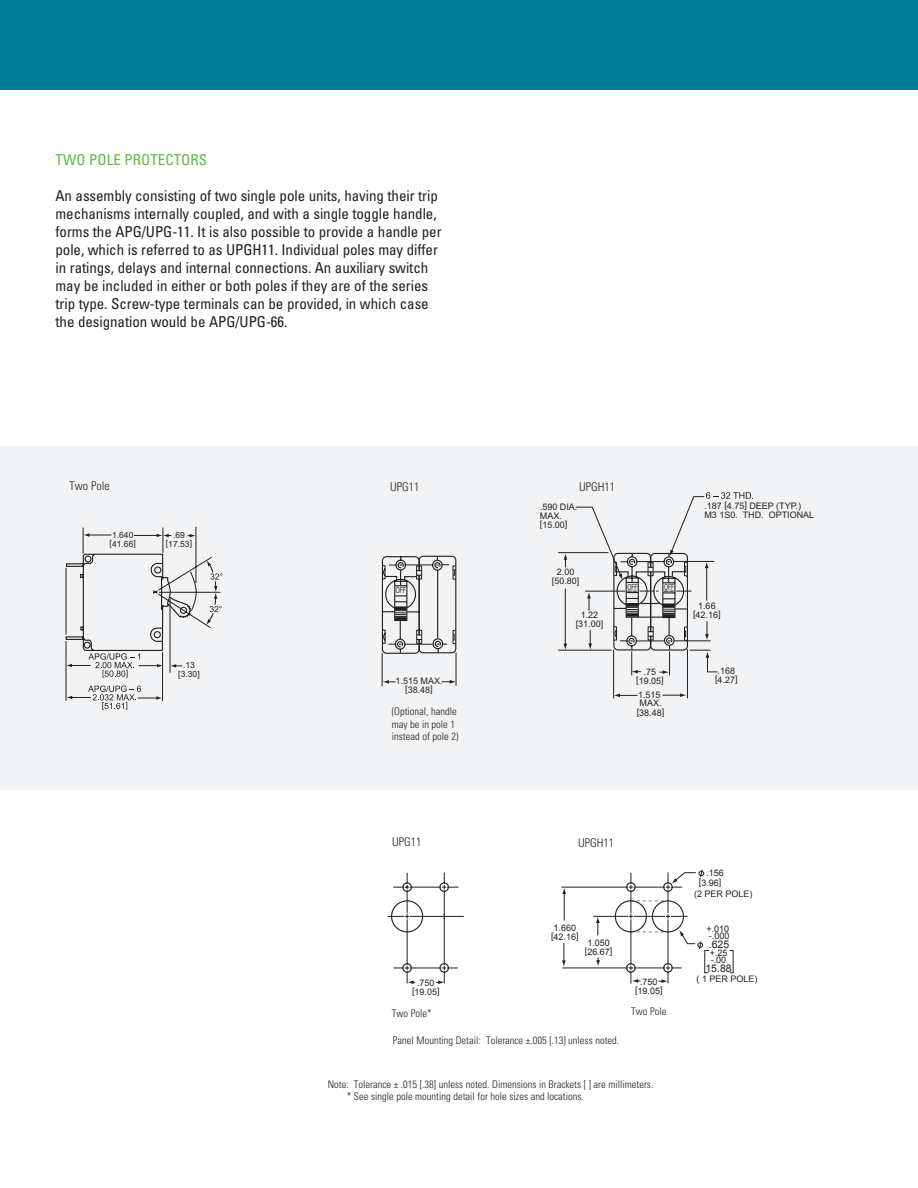
<style>
.page{position:relative;width:918px;height:1188px;background:#fff}
.page>*{position:absolute;margin:0;border:0;box-sizing:border-box;transform-origin:0 0}
.t1{font:condensed 15px/18px "Univers";letter-spacing:-.005em;color:#231f20}
.t2{font:condensed 15px "Univers";color:#5dbb46}
.t3{font:300 condensed 12px "Univers";color:#231f20}
.t4{font:300 condensed 10.5px/12.6px "Univers";color:#231f20}
.t5{font:10.5px "Arial";color:#231f20}
.t6{font:9px/9px "Arial";color:#231f20;text-align:center}
.t7{font:8.55px/9.3px "Arial";color:#231f20;text-align:center}
.t8{font:8.55px "Arial";color:#231f20;scale:.6 1}
</style>
<div class="page">
<div style="left:0;top:446px;width:918px;height:344px;background:#f2f3f4"></div>
<div style="left:0;top:0;width:918px;height:90px;background:#007c97"></div>
<hr style="left:66px;top:641px;width:1px;height:60px;background:#231f20">
<hr style="left:162px;top:652px;width:1px;height:49px;background:#231f20">
<svg style="left:65px;top:526px;width:157px;height:152px"></svg>
<svg style="left:66px;top:686px;width:96px;height:24px"></svg>
<hr style="left:410px;top:887px;width:31px;height:1px;background:#231f20">
<div style="left:439px;top:882px;width:10px;height:10px;border:1px solid #231f20;border-radius:50%"></div>
<hr style="left:444px;top:890px;width:1px;height:75px;background:#231f20">
<svg style="left:442px;top:872px;width:16px;height:17px"></svg>
<svg style="left:436px;top:963px;width:22px;height:21px"></svg>
<hr style="left:410px;top:968px;width:30px;height:1px;background:#231f20">
<svg style="left:388px;top:873px;width:36px;height:111px"></svg>
<hr style="left:410px;top:916px;width:54px;height:1px;background:#231f20">
<hr style="left:382px;top:653px;width:1px;height:33px;background:#231f20">
<hr style="left:456px;top:653px;width:1px;height:33px;background:#231f20">
<svg style="left:383px;top:680px;width:13px;height:4px"></svg>
<svg style="left:442px;top:680px;width:14px;height:4px"></svg>
<svg style="left:381px;top:555px;width:76px;height:99px"></svg>
<hr style="left:613px;top:650px;width:1px;height:48px;background:#231f20">
<hr style="left:687px;top:649px;width:1px;height:49px;background:#231f20">
<hr style="left:558px;top:552px;width:50px;height:1px;background:#231f20">
<svg style="left:564px;top:553px;width:3px;height:14px"></svg>
<hr style="left:558px;top:650px;width:54px;height:1px;background:#231f20">
<hr style="left:565px;top:589px;width:1px;height:56px;background:#231f20">
<svg style="left:563px;top:644px;width:4px;height:6px"></svg>
<svg style="left:614px;top:694px;width:23px;height:3px"></svg>
<svg style="left:663px;top:693px;width:23px;height:4px"></svg>
<svg style="left:575px;top:492px;width:178px;height:183px"></svg>
<div style="left:615px;top:900px;width:32px;height:32px;border:1px solid #231f20;border-radius:50%"></div>
<div style="left:626px;top:882px;width:10px;height:10px;border:1px solid #231f20;border-radius:50%"></div>
<div style="left:626px;top:963px;width:10px;height:10px;border:1px solid #231f20;border-radius:50%"></div>
<hr style="left:631px;top:919px;width:1px;height:46px;background:#231f20">
<hr style="left:561px;top:887px;width:67px;height:1px;background:#231f20">
<hr style="left:668px;top:919px;width:1px;height:46px;background:#231f20">
<hr style="left:562px;top:968px;width:66px;height:1px;background:#231f20">
<hr style="left:593px;top:916px;width:35px;height:1px;background:#231f20">
<div style="left:652px;top:900px;width:32px;height:32px;border:1px solid #231f20;border-radius:50%"></div>
<svg style="left:562px;top:888px;width:4px;height:33px"></svg>
<svg style="left:562px;top:943px;width:4px;height:24px"></svg>
<svg style="left:596px;top:917px;width:4px;height:18px"></svg>
<svg style="left:596px;top:957px;width:4px;height:10px"></svg>
<svg style="left:629px;top:930px;width:80px;height:53px"></svg>
<svg style="left:629px;top:869px;width:75px;height:50px"></svg>
<p class="t2" style="left:56px;top:150px;width:153px">TWO POLE PROTECTORS</p>
<p class="t1" style="left:56px;top:186px;width:388px">An assembly consisting of two single pole units, having their trip mechanisms internally coupled, and with a single toggle handle, forms the APG/UPG-11. It is also possible to provide a handle per pole, which is referred to as UPGH11. Individual poles may differ in ratings, delays and internal connections. An auxiliary switch may be included in either or both poles if they are of the series trip type. Screw-type terminals can be provided, in which case the designation would be APG/UPG-66.</p>
<p class="t3" style="left:70px;top:479px;width:42px">Two Pole</p>
<p class="t7" style="left:110px;top:530px;width:28px;text-align:left">1.640 [41.66]</p>
<p class="t7" style="left:166px;top:530px;width:28px">.69 [17.53]</p>
<p class="t7" style="left:178px;top:660px;width:23px">.13 [3.30]</p>
<p class="t3" style="left:390px;top:479px;width:31px">UPG11</p>
<p class="t3" style="left:579px;top:479px;width:37px">UPGH11</p>
<p class="t8" style="left:396px;top:585px;width:19px">OFF</p>
<p class="t6" style="left:396px;top:677px;width:49px">1.515 MAX. [38.48]</p>
<p class="t4" style="left:392px;top:705px;width:68px">(Optional, handle may be in pole 1 instead of pole 2)</p>
<p class="t3" style="left:392px;top:835px;width:31px">UPG11</p>
<p class="t6" style="left:412px;top:978px;width:29px">.750 [19.05]</p>
<p class="t6" style="left:540px;top:502px;width:39px;text-align:left">.590 DIA.<br>MAX. [15.00]</p>
<p class="t6" style="left:704px;top:501px;width:111px;line-height:9.8px;text-align:left">.187 [4.75] DEEP (TYP.)<br>M3 1S0. THD. OPTIONAL</p>
<p class="t6" style="left:552px;top:568px;width:29px">2.00 [50.80]</p>
<p class="t6" style="left:576px;top:611px;width:29px">1.22 [31.00]</p>
<p class="t8" style="left:627px;top:581px;width:19px">OFF</p>
<p class="t8" style="left:664px;top:582px;width:19px">OFF</p>
<p class="t6" style="left:693px;top:601px;width:29px">1.66 [42.16]</p>
<p class="t6" style="left:636px;top:667px;width:29px">.75 [19.05]</p>
<p class="t6" style="left:715px;top:667px;width:24px;text-align:left">.168 [4.27]</p>
<p class="t6" style="left:638px;top:691px;width:25px;line-height:8.2px;text-align:left">1.515<br>MAX.</p>
<p class="t6" style="left:637px;top:708px;width:29px">[38.48]</p>
<p class="t3" style="left:578px;top:835px;width:37px">UPGH11</p>
<p class="t6" style="left:699px;top:867px;width:27px;line-height:10.5px;text-align:right">.156 [3.96]</p>
<p class="t6" style="left:694px;top:889px;width:60px">(2 PER POLE)</p>
<p class="t6" style="left:551px;top:923px;width:29px;text-align:left">1.660 [42.16]</p>
<p class="t6" style="left:706px;top:925px;width:24px;line-height:7.5px;text-align:left">+.010 -.000</p>
<p class="t6" style="left:587px;top:939px;width:24px">1.050</p>
<p class="t5" style="left:709px;top:938px;width:22px">.625</p>
<p class="t6" style="left:585px;top:948px;width:29px">[26.67]</p>
<p class="t6" style="left:710px;top:949px;width:19px;line-height:7.5px;text-align:left">+.25 -.00</p>
<p class="t5" style="left:705px;top:962px;width:28px">15.88</p>
<p class="t6" style="left:635px;top:977px;width:29px">.750 [19.05]</p>
<p class="t6" style="left:697px;top:975px;width:63px">( 1 PER POLE)</p>
<p class="t4" style="left:392px;top:1007px;width:41px">Two Pole*</p>
<p class="t4" style="left:631px;top:1005px;width:37px">Two Pole</p>
<p class="t4" style="left:393px;top:1034px;width:228px">Panel Mounting Detail: Tolerance ±.005 [.13] unless noted.</p>
<p class="t4" style="left:328px;top:1078px;width:327px">Note: Tolerance ± .015 [.38] unless noted. Dimensions in Brackets [ ] are millimeters.</p>
<p class="t4" style="left:347px;top:1090px;width:239px">* See single pole mounting detail for hole sizes and locations.</p>
</div>
